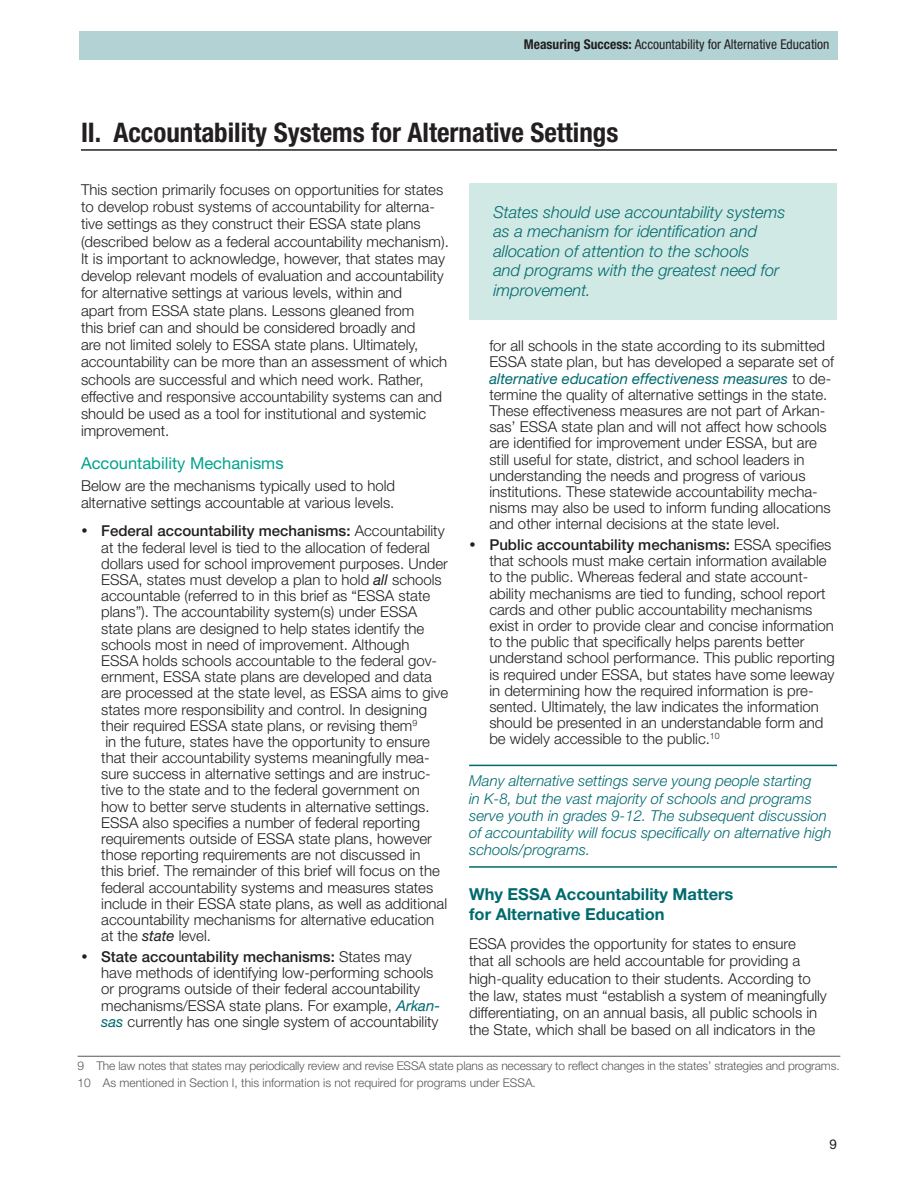
<style>
.page{position:relative;width:918px;height:1188px;background:#fff}
.page>*{position:absolute;margin:0;border:0;box-sizing:border-box;transform-origin:0 0}
.Heading_1_Zach{font:700 condensed 27px "Helvetica Neue";color:#231f20}
.Body_Copy{font:italic 300 16.5px/19.5px "Helvetica Neue";color:#016a6f}
.Heading_2_Zach{font:700 16.5px/19.5px "Helvetica Neue";color:#016a6f}
.Heading_3_Zach{font:16.5px "Helvetica Neue";color:#00a38c}
.Body_Copy-2{font:300 15px/16.2px "Helvetica Neue";color:#231f20}
.Body_Copy-3{font:italic 300 15px/17.2px "Helvetica Neue";color:#016a6f}
.t1{font:condensed 13.5px "Helvetica Neue";color:#231f20}
.t2{font:13.5px "Helvetica Neue";color:#231f20}
.FOOTNOTE{font:300 12px "Helvetica Neue";letter-spacing:-.015em;color:#57585a}
.s1{font-weight:700}
.s2{font-weight:500}
.s3{font-weight:400;font-style:italic}
.s4{font-weight:400;font-style:italic;color:#016a6f}
</style>
<div class="page">
<div style="left:80px;top:31px;width:758px;height:29px;background:#b3d2d4"></div>
<hr style="left:469px;top:765px;width:368px;height:1px;background:#016a6f">
<hr style="left:469px;top:866px;width:368px;height:2px;background:#016a6f">
<hr style="left:81px;top:149px;width:756px;height:2px;background:#231f20">
<div style="left:469px;top:183px;width:368px;height:136px;background:#d1e9e4"></div>
<hr style="left:78px;top:1056px;width:762px;height:1px;background:#57585a">
<p class="t1" style="left:524px;top:36px;width:307px"><span class="s1">Measuring Success:</span> Accountability for Alternative Education</p>
<p class="Heading_1_Zach" style="left:81px;top:117px;width:539px">II. Accountability Systems for Alternative Settings</p>
<p class="Body_Copy-2" style="left:81px;top:181px;width:369px;line-height:17.2px">This section primarily focuses on opportunities for states to develop robust systems of accountability for alterna&shy;tive settings as they construct their ESSA state plans (described below as a federal accountability mechanism).<br>It is important to acknowledge, however, that states may develop relevant models of evaluation and accountability for alternative settings at various levels, within and<br>apart from ESSA state plans. Lessons gleaned from<br>this brief can and should be considered broadly and<br>are not limited solely to ESSA state plans. Ultimately, accountability can be more than an assessment of which schools are successful and which need work. Rather, effective and responsive accountability systems can and should be used as a tool for institutional and systemic improvement.</p>
<p class="Heading_3_Zach" style="left:81px;top:453px;width:204px">Accountability Mechanisms</p>
<p class="Body_Copy-2" style="left:81px;top:477px;width:316px;line-height:17.2px">Below are the mechanisms typically used to hold alternative settings accountable at various levels.</p>
<p class="Body_Copy-2" style="left:101px;top:523px;width:349px;text-indent:-20px">• <span class="s2">Federal accountability mechanisms:</span> Accountability at the federal level is tied to the allocation of federal dollars used for school improvement purposes. Under ESSA, states must develop a plan to hold <span class="s3">all</span> schools accountable (referred to in this brief as “ESSA state plans”). The accountability system(s) under ESSA state plans are designed to help states identify the schools most in need of improvement. Although ESSA holds schools accountable to the federal gov&shy;ernment, ESSA state plans are developed and data are processed at the state level, as ESSA aims to give states more responsibility and control. In designing their required ESSA state plans, or revising them<sup>9<br></sup>in the future, states have the opportunity to ensure that their accountability systems meaningfully mea&shy;sure success in alternative settings and are instruc&shy;tive to the state and to the federal government on how to better serve students in alternative settings.<br>ESSA also specifies a number of federal reporting requirements outside of ESSA state plans, however those reporting requirements are not discussed in<br>this brief. The remainder of this brief will focus on the federal accountability systems and measures states include in their ESSA state plans, as well as additional accountability mechanisms for alternative education at the <span class="s3">state</span> level.</p>
<p class="Body_Copy-2" style="left:101px;top:948px;width:340px;text-indent:-20px">• <span class="s2">State accountability mechanisms:</span> States may have methods of identifying low-performing schools or programs outside of their federal accountability mechanisms/ESSA state plans. For example, <span class="s4">Arkan&shy;sas</span> currently has one single system of accountability</p>
<p class="Body_Copy" style="left:493px;top:202px;width:294px">States should use accountability systems as a mechanism for identification and allocation of attention to the schools<br>and programs with the greatest need for improvement.</p>
<p class="Body_Copy-2" style="left:489px;top:337px;width:346px">for all schools in the state according to its submitted ESSA state plan, but has developed a separate set of <span class="s4">alternative education effectiveness measures</span> to de&shy;termine the quality of alternative settings in the state.<br>These effectiveness measures are not part of Arkan&shy;sas’ ESSA state plan and will not affect how schools are identified for improvement under ESSA, but are still useful for state, district, and school leaders in understanding the needs and progress of various institutions. These statewide accountability mecha&shy;nisms may also be used to inform funding allocations and other internal decisions at the state level.</p>
<p class="Body_Copy-2" style="left:489px;top:536px;width:347px;text-indent:-20px">• <span class="s2">Public accountability mechanisms:</span> ESSA specifies that schools must make certain information available to the public. Whereas federal and state account&shy;ability mechanisms are tied to funding, school report cards and other public accountability mechanisms exist in order to provide clear and concise information to the public that specifically helps parents better understand school performance. This public reporting is required under ESSA, but states have some leeway in determining how the required information is pre&shy;sented. Ultimately, the law indicates the information should be presented in an understandable form and be widely accessible to the public.<sup>10</sup></p>
<p class="Body_Copy-3" style="left:469px;top:772px;width:364px">Many alternative settings serve young people starting<br>in K-8, but the vast majority of schools and programs serve youth in grades 9-12. The subsequent discussion of accountability will focus specifically on alternative high schools/programs.</p>
<p class="Heading_2_Zach" style="left:469px;top:884px;width:266px">Why ESSA Accountability Matters for Alternative Education</p>
<p class="Body_Copy-2" style="left:469px;top:935px;width:359px;line-height:17.2px">ESSA provides the opportunity for states to ensure<br>that all schools are held accountable for providing a high-quality education to their students. According to the law, states must “establish a system of meaningfully differentiating, on an annual basis, all public schools in the State, which shall be based on all indicators in the</p>
<p class="FOOTNOTE" style="left:78px;top:1059px;width:764px">9 The law notes that states may periodically review and revise ESSA state plans as necessary to reflect changes in the states’ strategies and programs.</p>
<p class="FOOTNOTE" style="left:78px;top:1075px;width:460px">10 As mentioned in Section I, this information is not required for programs under ESSA.</p>
<p class="t2" style="left:829px;top:1136px;width:9px">9</p>
</div>
